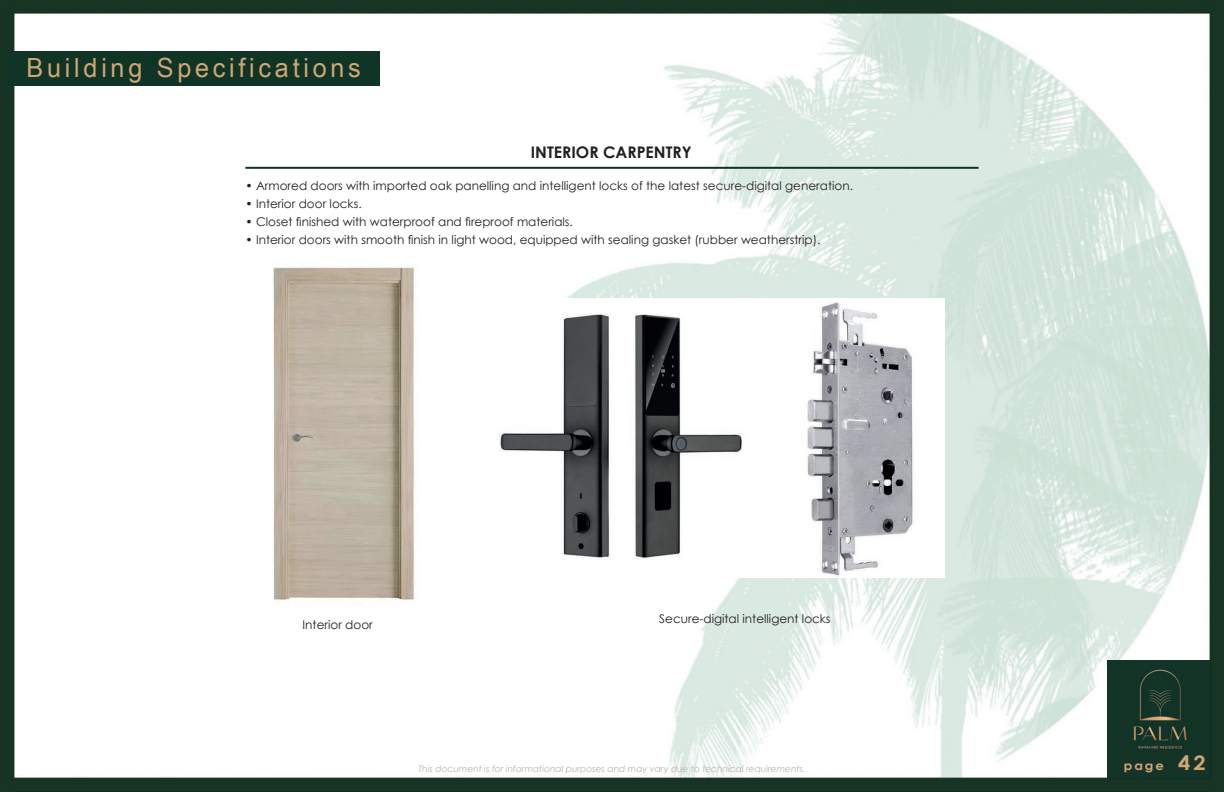
<style>
.page{position:relative;width:1224px;height:792px;background:#fff}
.page>*{position:absolute;margin:0;border:0;box-sizing:border-box;transform-origin:0 0}
.t1{font:26.4px "Arial Narrow";letter-spacing:.12em;color:#d1a674;scale:1.17 1}
.t2{font:700 16px "Century Gothic";color:#231f20}
.t3{font:12px "Century Gothic";color:#231f20}
.t4{font:700 12px "Century Gothic";color:#d1a674;scale:1.09 1}
.t5{font:italic 9px "Century Gothic";color:#bab2aa}
.s1{font-size:20px}
</style>
<div class="page">
<img style="left:0;top:0;width:1224px;height:792px">
<img style="left:1108px;top:661px;width:102px;height:118px">
<hr style="left:245px;top:167px;width:734px;height:2px;background:#103424">
<img style="left:265px;top:262px;width:155px;height:344px">
<img style="left:776px;top:299px;width:169px;height:279px">
<img style="left:469px;top:299px;width:307px;height:279px">
<div style="left:7px;top:51px;width:373px;height:35px;background:#103425"></div>
<h1 class="t1" style="left:27px;top:48px;width:287px">Building Specifications</h1>
<h2 class="t2" style="left:531px;top:140px;width:162px">INTERIOR CARPENTRY</h2>
<p class="t3" style="left:245px;top:177px;width:609px">• Armored doors with imported oak panelling and intelligent locks of the latest secure-digital generation.</p>
<p class="t3" style="left:245px;top:195px;width:118px">• Interior door locks.</p>
<p class="t3" style="left:245px;top:213px;width:329px">• Closet finished with waterproof and fireproof materials.</p>
<p class="t3" style="left:245px;top:231px;width:576px">• Interior doors with smooth finish in light wood, equipped with sealing gasket (rubber weatherstrip).</p>
<p class="t3" style="left:303px;top:617px;width:72px">Interior door</p>
<p class="t3" style="left:659px;top:610px;width:173px">Secure-digital intelligent locks</p>
<p class="t5" style="left:418px;top:762px;width:389px">This document is for informational purposes and may vary due to technical requirements.</p>
<p class="t4" style="left:1124px;top:756px;width:76px">page <span class="s1">42</span></p>
</div>
